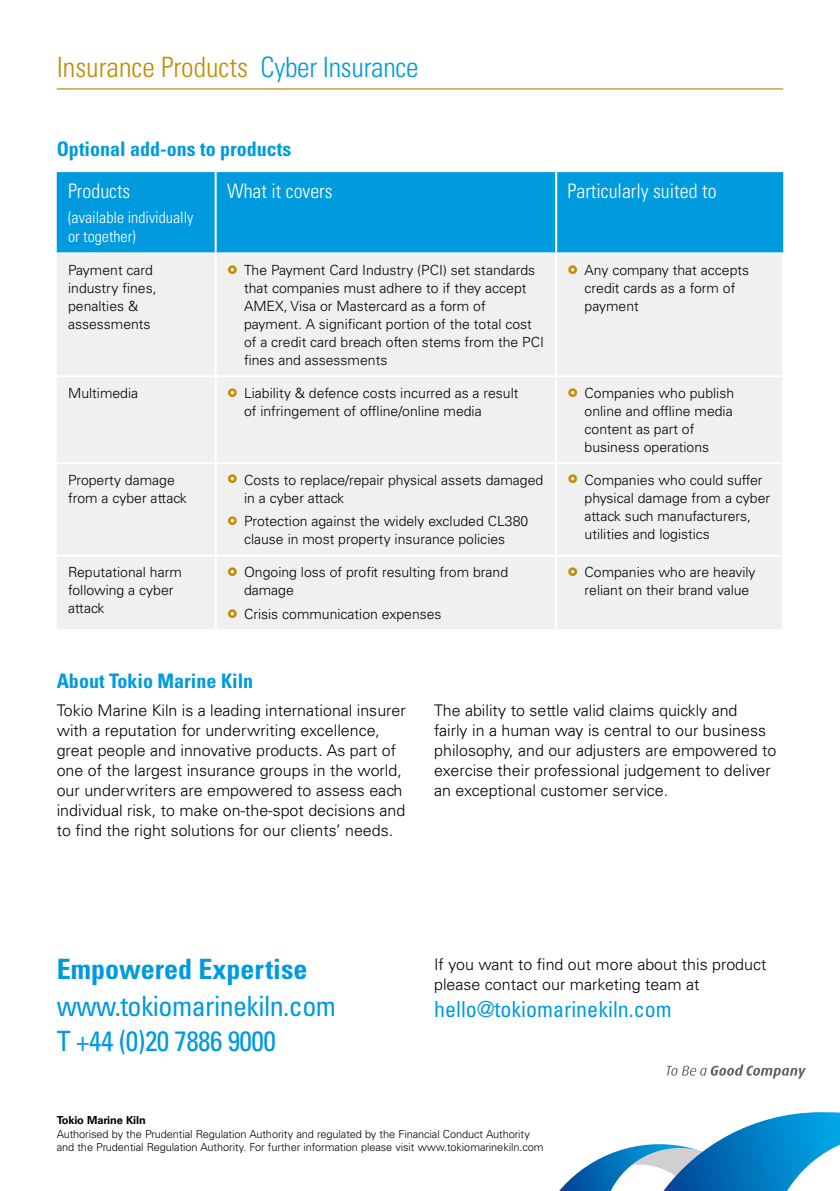
<style>
.page{position:relative;width:840px;height:1191px;background:#fff}
.page>*{position:absolute;margin:0;border:0;box-sizing:border-box;transform-origin:0 0}
.t1{font:condensed 28px/34.8px "Univers LT Std";letter-spacing:-.02em;color:#009adf}
.t2{font:300 condensed 28px "Univers LT Std";color:#c38b00}
.t3{font:700 condensed 28px "Univers LT Std";color:#009adf}
.t4{font:condensed 22px "Univers LT Std";color:#009adf}
.t5{font:700 condensed 20px "Univers LT Std";color:#009adf}
.t6{font:300 condensed 20px "Univers LT Std";color:#fff}
.t7{font:300 16px/20px "Univers LT Std";color:#000}
.t8{font:300 condensed 16px/19.2px "Univers LT Std";color:#fff}
.t9{font:300 14px/18px "Univers LT Std";color:#000}
.t10{font:300 11px/13px "Univers LT Std";letter-spacing:-.01em;color:#000}
.t11{font:700 11px "Univers LT Std";letter-spacing:-.01em;color:#000}
.s1{color:#009adf}
</style>
<div class="page">
<svg style="left:559px;top:1112px;width:280px;height:79px"></svg>
<svg style="left:667px;top:1064px;width:138px;height:14px"></svg>
<hr style="left:57px;top:88px;width:725px;height:2px;background:#c38b00">
<div style="left:57px;top:172px;width:725px;height:80px;background:#009adf"></div>
<div style="left:57px;top:255px;width:724px;height:374px;background:#f0f0f0"></div>
<hr style="left:214px;top:172px;width:2px;height:80px;background:#fff">
<hr style="left:555px;top:172px;width:2px;height:80px;background:#fff">
<hr style="left:214px;top:254px;width:2px;height:121px;background:#fff">
<hr style="left:555px;top:254px;width:2px;height:121px;background:#fff">
<hr style="left:57px;top:375px;width:158px;height:2px;background:#fff">
<hr style="left:215px;top:375px;width:341px;height:2px;background:#fff">
<hr style="left:214px;top:377px;width:2px;height:85px;background:#fff">
<hr style="left:556px;top:375px;width:227px;height:2px;background:#fff">
<hr style="left:555px;top:377px;width:2px;height:85px;background:#fff">
<hr style="left:57px;top:462px;width:158px;height:2px;background:#fff">
<hr style="left:215px;top:462px;width:341px;height:2px;background:#fff">
<hr style="left:214px;top:464px;width:2px;height:90px;background:#fff">
<hr style="left:556px;top:462px;width:227px;height:2px;background:#fff">
<hr style="left:555px;top:464px;width:2px;height:90px;background:#fff">
<hr style="left:57px;top:554px;width:158px;height:2px;background:#fff">
<hr style="left:215px;top:554px;width:341px;height:2px;background:#fff">
<hr style="left:214px;top:556px;width:2px;height:73px;background:#fff">
<hr style="left:556px;top:554px;width:227px;height:2px;background:#fff">
<hr style="left:555px;top:556px;width:2px;height:73px;background:#fff">
<svg style="left:228px;top:265px;width:8px;height:9px"></svg>
<svg style="left:568px;top:265px;width:9px;height:9px"></svg>
<svg style="left:228px;top:388px;width:8px;height:8px"></svg>
<svg style="left:568px;top:388px;width:9px;height:8px"></svg>
<svg style="left:228px;top:474px;width:8px;height:9px"></svg>
<svg style="left:228px;top:516px;width:8px;height:9px"></svg>
<svg style="left:568px;top:474px;width:9px;height:9px"></svg>
<svg style="left:228px;top:567px;width:8px;height:9px"></svg>
<svg style="left:228px;top:609px;width:8px;height:8px"></svg>
<svg style="left:568px;top:567px;width:9px;height:9px"></svg>
<h1 class="t2" style="left:57px;top:50px;width:363px">Insurance Products <span class="s1">Cyber Insurance</span></h1>
<h3 class="t5" style="left:57px;top:137px;width:236px">Optional add-ons to products</h3>
<h3 class="t6" style="left:68px;top:179px;width:64px">Products</h3>
<p class="t8" style="left:68px;top:208px;width:127px">(available individually or together)</p>
<h3 class="t6" style="left:227px;top:179px;width:107px">What it covers</h3>
<h3 class="t6" style="left:567px;top:179px;width:150px">Particularly suited to</h3>
<p class="t9" style="left:68px;top:261px;width:90px">Payment card industry fines, penalties &amp; assessments</p>
<p class="t9" style="left:244px;top:261px;width:301px">The Payment Card Industry (PCI) set standards that companies must adhere to if they accept AMEX, Visa or Mastercard as a form of payment. A significant portion of the total cost of a credit card breach often stems from the PCI fines and assessments</p>
<p class="t9" style="left:584px;top:261px;width:166px">Any company that accepts credit cards as a form of payment</p>
<p class="t9" style="left:68px;top:384px;width:71px">Multimedia</p>
<p class="t9" style="left:244px;top:384px;width:276px">Liability &amp; defence costs incurred as a result of infringement of offline/online media</p>
<p class="t9" style="left:584px;top:384px;width:151px">Companies who publish online and offline media content as part of business operations</p>
<p class="t9" style="left:68px;top:470px;width:120px">Property damage from a cyber attack</p>
<p class="t9" style="left:244px;top:470px;width:300px">Costs to replace/repair physical assets damaged in a cyber attack</p>
<p class="t9" style="left:244px;top:512px;width:285px">Protection against the widely excluded CL380 clause in most property insurance policies</p>
<p class="t9" style="left:584px;top:470px;width:187px">Companies who could suffer physical damage from a cyber attack such manufacturers, utilities and logistics</p>
<p class="t9" style="left:68px;top:563px;width:115px">Reputational harm following a cyber attack</p>
<p class="t9" style="left:244px;top:563px;width:265px">Ongoing loss of profit resulting from brand damage</p>
<p class="t9" style="left:244px;top:605px;width:199px">Crisis communication expenses</p>
<p class="t9" style="left:584px;top:563px;width:172px">Companies who are heavily reliant on their brand value</p>
<h3 class="t5" style="left:57px;top:668px;width:198px">About Tokio Marine Kiln</h3>
<p class="t7" style="left:57px;top:700px;width:350px">Tokio Marine Kiln is a leading international insurer with a reputation for underwriting excellence, great people and innovative products. As part of one of the largest insurance groups in the world, our underwriters are empowered to assess each individual risk, to make on-the-spot decisions and to find the right solutions for our clients’ needs.</p>
<p class="t7" style="left:434px;top:700px;width:343px">The ability to settle valid claims quickly and<br>fairly in a human way is central to our business philosophy, and our adjusters are empowered to exercise their professional judgement to deliver an exceptional customer service.</p>
<h1 class="t3" style="left:57px;top:951px;width:252px">Empowered Expertise</h1>
<h1 class="t1" style="left:57px;top:988px;width:280px">www.tokiomarinekiln.com<br>T +44 (0)20 7886 9000</h1>
<p class="t7" style="left:434px;top:954px;width:333px">If you want to find out more about this product please contact our marketing team at</p>
<h2 class="t4" style="left:434px;top:995px;width:239px">hello@tokiomarinekiln.com</h2>
<p class="t11" style="left:57px;top:1113px;width:91px">Tokio Marine Kiln</p>
<p class="t10" style="left:57px;top:1127px;width:488px">Authorised by the Prudential Regulation Authority and regulated by the Financial Conduct Authority and the Prudential Regulation Authority. For further information please visit www.tokiomarinekiln.com</p>
</div>
